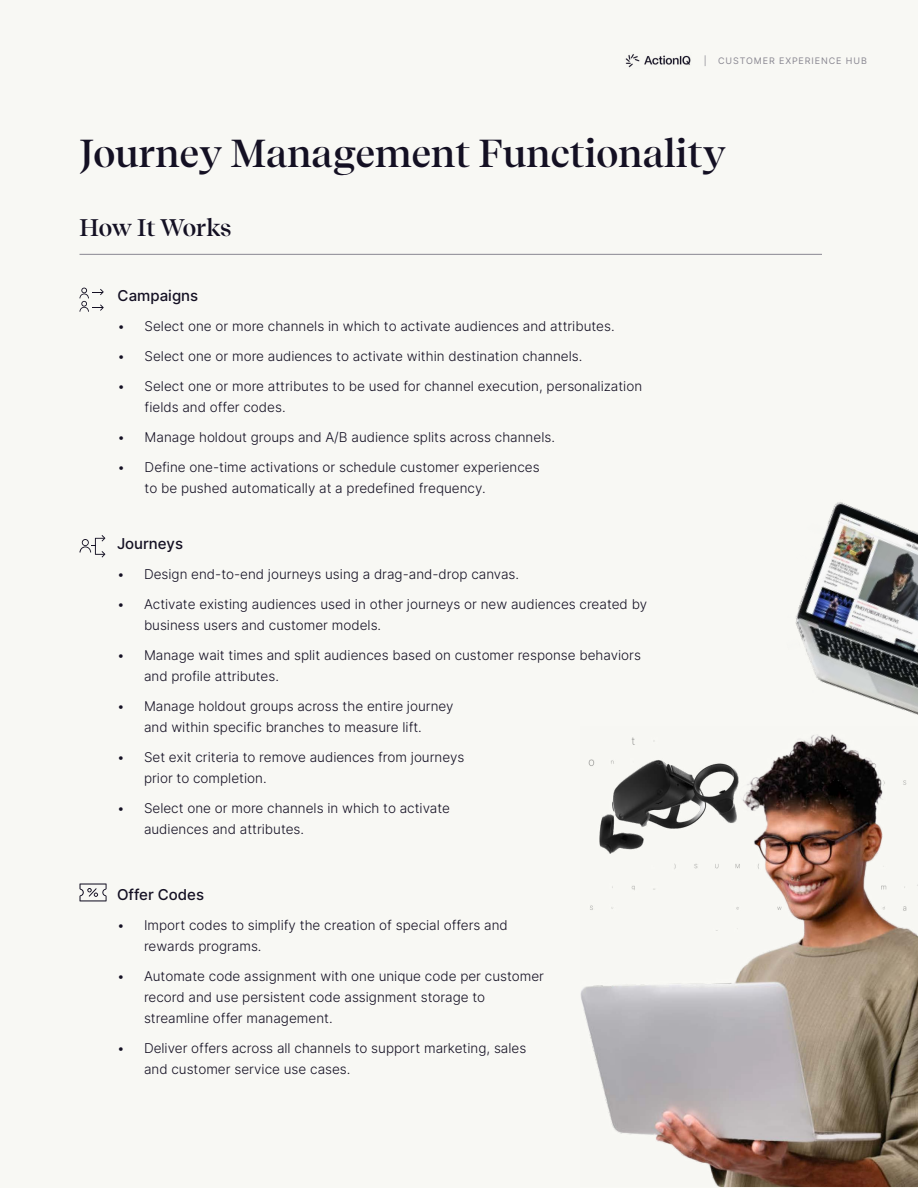
<style>
.page{position:relative;width:918px;height:1188px;background:#f8f8f4}
.page>*{position:absolute;margin:0;border:0;box-sizing:border-box;transform-origin:0 0}
.t1{font:600 39px "Recife Display";color:#141023}
.t2{font:600 24px "Recife Display";color:#141023}
.t3{font:500 15px "Inter";color:#141023}
.t4{font:300 13.5px/21px "Inter";color:#141023}
.t5{font:9px "Inter";letter-spacing:.1em;color:#898791}
</style>
<div class="page">
<img style="left:624px;top:52px;width:67px;height:17px">
<img style="left:581px;top:726px;width:337px;height:460px">
<img style="left:699px;top:459px;width:219px;height:302px">
<svg style="left:80px;top:288px;width:24px;height:24px"></svg>
<svg style="left:79px;top:535px;width:26px;height:23px"></svg>
<svg style="left:80px;top:883px;width:27px;height:18px"></svg>
<hr style="left:80px;top:254px;width:742px;height:1px;background:#898791">
<p class="t5" style="left:704px;top:54px;width:165px">| CUSTOMER EXPERIENCE HUB</p>
<h1 class="t1" style="left:80px;top:125px;width:648px">Journey Management Functionality</h1>
<h2 class="t2" style="left:80px;top:210px;width:154px">How It Works</h2>
<p class="t3" style="left:118px;top:284px;width:82px">Campaigns</p>
<p class="t4" style="left:118px;top:315px;width:499px">• Select one or more channels in which to activate audiences and attributes.</p>
<p class="t4" style="left:118px;top:345px;width:466px">• Select one or more audiences to activate within destination channels.</p>
<p class="t4" style="left:145px;top:375px;width:499px;text-indent:-27px">• Select one or more attributes to be used for channel execution, personalization fields and offer codes.</p>
<p class="t4" style="left:118px;top:426px;width:439px">• Manage holdout groups and A/B audience splits across channels.</p>
<p class="t4" style="left:145px;top:456px;width:397px;text-indent:-27px">• Define one-time activations or schedule customer experiences to be pushed automatically at a predefined frequency.</p>
<p class="t3" style="left:117px;top:533px;width:68px">Journeys</p>
<p class="t4" style="left:117px;top:564px;width:404px">• Design end-to-end journeys using a drag-and-drop canvas.</p>
<p class="t4" style="left:144px;top:594px;width:505px;text-indent:-27px">• Activate existing audiences used in other journeys or new audiences created by business users and customer models.</p>
<p class="t4" style="left:144px;top:645px;width:498px;text-indent:-27px">• Manage wait times and split audiences based on customer response behaviors and profile attributes.</p>
<p class="t4" style="left:117px;top:696px;width:338px;text-align:center">• Manage holdout groups across the entire journey and within specific branches to measure lift.</p>
<p class="t4" style="left:144px;top:747px;width:322px;text-indent:-27px">• Set exit criteria to remove audiences from journeys prior to completion.</p>
<p class="t4" style="left:144px;top:798px;width:308px;text-indent:-27px">• Select one or more channels in which to activate audiences and attributes.</p>
<p class="t3" style="left:117px;top:883px;width:89px">Offer Codes</p>
<p class="t4" style="left:144px;top:914px;width:365px;text-indent:-27px">• Import codes to simplify the creation of special offers and rewards programs.</p>
<p class="t4" style="left:144px;top:965px;width:402px;text-indent:-27px">• Automate code assignment with one unique code per customer record and use persistent code assignment storage to streamline offer management.</p>
<p class="t4" style="left:144px;top:1037px;width:384px;text-indent:-27px">• Deliver offers across all channels to support marketing, sales and customer service use cases.</p>
</div>
